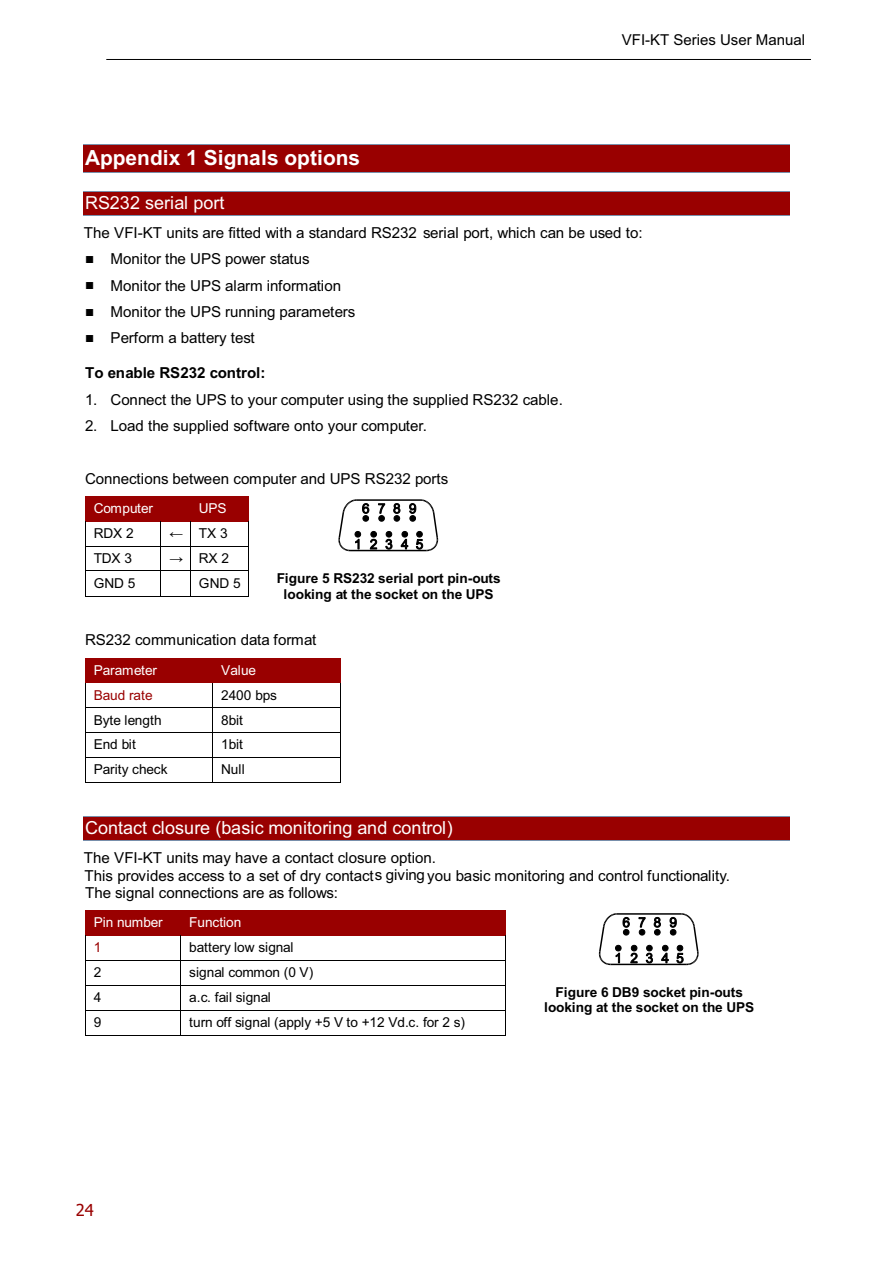
<style>
.page{position:relative;width:893px;height:1262px;background:#fff}
.page>*{position:absolute;margin:0;border:0;box-sizing:border-box;transform-origin:0 0}
.t1{font:700 20.85px "Arial";color:#fff}
.t2{font:18px "Arial";color:#fff}
.t3{font:16.5px "Tahoma";color:#900}
.t4{font:15.15px/17.2px "Arial";color:#000}
.t5{font:700 15.15px "Arial";letter-spacing:-.01em;color:#000}
.t6{font:15px "Arial";color:#000}
.t7{font:13.65px "Arial";color:#000}
.t8{font:700 13.65px/15.5px "Arial";letter-spacing:-.01em;color:#000;text-align:center}
.t9{font:13.65px "Arial";letter-spacing:-.01em;color:#fff}
.t10{font:13.65px "Arial";color:#900}
</style>
<div class="page">
<div style="left:83px;top:145px;width:706px;height:27px;background:#900"></div>
<hr style="left:83px;top:144px;width:706px;height:1px;background:#788fab">
<hr style="left:83px;top:172px;width:706px;height:1px;background:#788fab">
<div style="left:83px;top:191px;width:706px;height:24px;background:#900"></div>
<hr style="left:83px;top:191px;width:706px;height:1px;background:#788fab">
<hr style="left:83px;top:215px;width:706px;height:1px;background:#788fab">
<div style="left:86px;top:496px;width:8px;height:25px;background:#900"></div>
<div style="left:153px;top:496px;width:8px;height:25px;background:#900"></div>
<div style="left:94px;top:496px;width:59px;height:25px;background:#900"></div>
<div style="left:191px;top:496px;width:8px;height:25px;background:#900"></div>
<div style="left:240px;top:496px;width:8px;height:25px;background:#900"></div>
<div style="left:199px;top:496px;width:41px;height:25px;background:#900"></div>
<hr style="left:85px;top:521px;width:76px;height:1px;background:#900">
<hr style="left:191px;top:521px;width:57px;height:1px;background:#900">
<hr style="left:85px;top:546px;width:76px;height:1px;background:#000">
<hr style="left:191px;top:546px;width:57px;height:1px;background:#000">
<hr style="left:85px;top:570px;width:76px;height:1px;background:#000">
<hr style="left:191px;top:570px;width:57px;height:1px;background:#000">
<svg style="left:85px;top:496px;width:1px;height:100px"></svg>
<hr style="left:85px;top:596px;width:76px;height:1px;background:#000">
<svg style="left:161px;top:496px;width:30px;height:101px"></svg>
<hr style="left:191px;top:596px;width:57px;height:1px;background:#000">
<svg style="left:248px;top:496px;width:1px;height:101px"></svg>
<div style="left:86px;top:658px;width:8px;height:24px;background:#900"></div>
<div style="left:205px;top:658px;width:8px;height:24px;background:#900"></div>
<div style="left:94px;top:658px;width:111px;height:24px;background:#900"></div>
<div style="left:213px;top:658px;width:8px;height:24px;background:#900"></div>
<div style="left:333px;top:658px;width:8px;height:24px;background:#900"></div>
<div style="left:221px;top:658px;width:112px;height:24px;background:#900"></div>
<hr style="left:85px;top:682px;width:127px;height:1px;background:#900">
<hr style="left:213px;top:682px;width:127px;height:1px;background:#900">
<hr style="left:85px;top:707px;width:127px;height:1px;background:#000">
<hr style="left:213px;top:707px;width:127px;height:1px;background:#000">
<hr style="left:85px;top:732px;width:127px;height:1px;background:#000">
<hr style="left:213px;top:732px;width:127px;height:1px;background:#000">
<hr style="left:85px;top:757px;width:127px;height:1px;background:#000">
<hr style="left:213px;top:757px;width:127px;height:1px;background:#000">
<svg style="left:85px;top:658px;width:1px;height:124px"></svg>
<hr style="left:85px;top:782px;width:127px;height:1px;background:#000">
<svg style="left:212px;top:682px;width:1px;height:101px"></svg>
<hr style="left:213px;top:782px;width:127px;height:1px;background:#000">
<svg style="left:340px;top:682px;width:1px;height:101px"></svg>
<div style="left:83px;top:816px;width:706px;height:24px;background:#900"></div>
<hr style="left:83px;top:816px;width:706px;height:1px;background:#788fab">
<hr style="left:83px;top:840px;width:706px;height:1px;background:#788fab">
<div style="left:86px;top:910px;width:8px;height:25px;background:#900"></div>
<div style="left:173px;top:910px;width:8px;height:25px;background:#900"></div>
<div style="left:94px;top:910px;width:79px;height:25px;background:#900"></div>
<div style="left:181px;top:910px;width:8px;height:25px;background:#900"></div>
<div style="left:497px;top:910px;width:8px;height:25px;background:#900"></div>
<div style="left:189px;top:910px;width:308px;height:25px;background:#900"></div>
<hr style="left:85px;top:935px;width:95px;height:1px;background:#900">
<hr style="left:181px;top:935px;width:324px;height:1px;background:#900">
<hr style="left:85px;top:960px;width:95px;height:1px;background:#000">
<hr style="left:181px;top:960px;width:324px;height:1px;background:#000">
<hr style="left:85px;top:985px;width:95px;height:1px;background:#000">
<hr style="left:181px;top:985px;width:324px;height:1px;background:#000">
<hr style="left:85px;top:1010px;width:95px;height:1px;background:#000">
<hr style="left:181px;top:1010px;width:324px;height:1px;background:#000">
<svg style="left:85px;top:910px;width:1px;height:125px"></svg>
<hr style="left:85px;top:1035px;width:95px;height:1px;background:#000">
<svg style="left:180px;top:935px;width:1px;height:101px"></svg>
<hr style="left:181px;top:1035px;width:324px;height:1px;background:#000">
<svg style="left:505px;top:910px;width:1px;height:126px"></svg>
<svg style="left:599px;top:913px;width:99px;height:52px"></svg>
<svg style="left:338px;top:499px;width:100px;height:52px"></svg>
<hr style="left:106px;top:59px;width:705px;height:1px;background:#000">
<p class="t6" style="left:622px;top:34px;width:185px">VFI-KT Series User Manual</p>
<h1 class="t1" style="left:85px;top:150px;width:277px">Appendix 1 Signals options</h1>
<p class="t2" style="left:85px;top:196px;width:141px">RS232 serial port</p>
<p class="t4" style="left:84px;top:226px;width:560px">The VFI-KT units are fitted with a standard RS232 serial port, which can be used to:</p>
<p class="t4" style="left:85px;top:252px;width:226px">■ Monitor the UPS power status</p>
<p class="t4" style="left:85px;top:278px;width:258px">■ Monitor the UPS alarm information</p>
<p class="t4" style="left:85px;top:304px;width:272px">■ Monitor the UPS running parameters</p>
<p class="t4" style="left:85px;top:331px;width:171px">■ Perform a battery test</p>
<p class="t5" style="left:85px;top:367px;width:182px">To enable RS232 control:</p>
<p class="t4" style="left:85px;top:392px;width:479px">1. Connect the UPS to your computer using the supplied RS232 cable.</p>
<p class="t4" style="left:85px;top:418px;width:343px">2. Load the supplied software onto your computer.</p>
<p class="t4" style="left:85px;top:471px;width:365px">Connections between computer and UPS RS232 ports</p>
<p class="t9" style="left:94px;top:503px;width:61px">Computer</p>
<p class="t9" style="left:199px;top:503px;width:29px">UPS</p>
<p class="t7" style="left:94px;top:528px;width:42px">RDX 2</p>
<p class="t7" style="left:169px;top:528px;width:60px">← TX3</p>
<p class="t7" style="left:94px;top:553px;width:40px">TDX 3</p>
<p class="t7" style="left:169px;top:553px;width:61px">→ RX2</p>
<p class="t7" style="left:94px;top:578px;width:43px">GND 5</p>
<p class="t7" style="left:199px;top:578px;width:43px">GND 5</p>
<p class="t8" style="left:277px;top:572px;width:226px">Figure 5 RS232 serial port pin-outs looking at the socket on the UPS</p>
<p class="t4" style="left:85px;top:632px;width:233px">RS232 communication data format</p>
<p class="t9" style="left:94px;top:665px;width:65px">Parameter</p>
<p class="t9" style="left:221px;top:665px;width:36px">Value</p>
<p class="t10" style="left:94px;top:689px;width:61px">Baud rate</p>
<p class="t7" style="left:221px;top:689px;width:57px">2400 bps</p>
<p class="t7" style="left:94px;top:714px;width:70px">Byte length</p>
<p class="t7" style="left:221px;top:714px;width:23px">8bit</p>
<p class="t7" style="left:94px;top:739px;width:44px">End bit</p>
<p class="t7" style="left:221px;top:739px;width:23px">1bit</p>
<p class="t7" style="left:94px;top:764px;width:75px">Parity check</p>
<p class="t7" style="left:221px;top:764px;width:25px">Null</p>
<p class="t2" style="left:85px;top:821px;width:369px">Contact closure (basic monitoring and control)</p>
<p class="t4" style="left:84px;top:850px;width:647px">The VFI-KT units may have a contact closure option.<br>This provides access to a set of dry contacts giving you basic monitoring and control functionality.<br>The signal connections are as follows:</p>
<p class="t9" style="left:94px;top:917px;width:70px">Pin number</p>
<p class="t9" style="left:189px;top:917px;width:54px">Function</p>
<p class="t10" style="left:94px;top:942px;width:9px">1</p>
<p class="t7" style="left:189px;top:942px;width:106px">battery low signal</p>
<p class="t7" style="left:94px;top:967px;width:9px">2</p>
<p class="t7" style="left:189px;top:967px;width:126px">signal common (0 V)</p>
<p class="t7" style="left:94px;top:992px;width:9px">4</p>
<p class="t7" style="left:189px;top:992px;width:83px">a.c. fail signal</p>
<p class="t7" style="left:94px;top:1017px;width:9px">9</p>
<p class="t7" style="left:189px;top:1017px;width:277px">turn off signal (apply +5 V to +12 Vd.c. for 2 s)</p>
<p class="t8" style="left:544px;top:985px;width:212px">Figure 6 DB9 socket pin-outs looking at the socket on the UPS</p>
<p class="t3" style="left:76px;top:1202px;width:20px">24</p>
</div>
